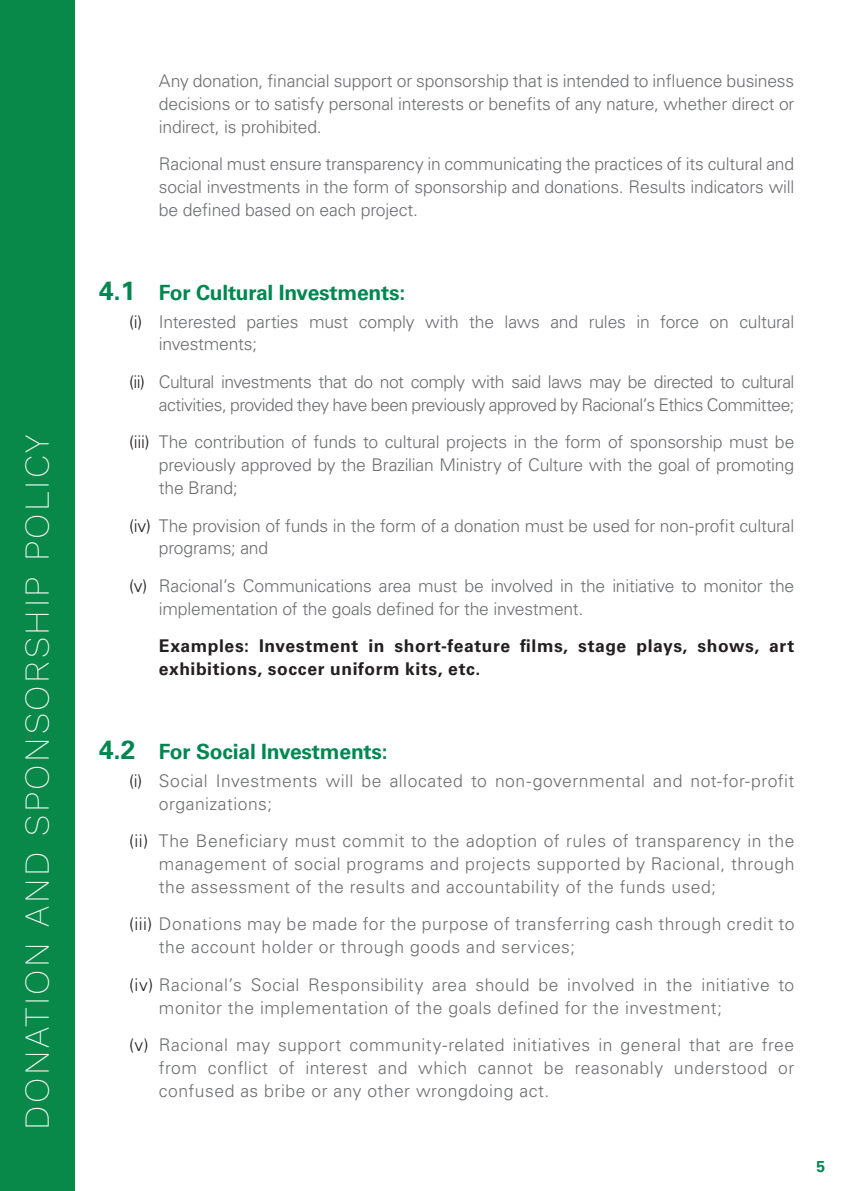
<style>
.page{position:relative;width:844px;height:1191px;background:#fff}
.page>*{position:absolute;margin:0;border:0;box-sizing:border-box;transform-origin:0 0}
.t1{font:100 35px "Work Sans";letter-spacing:.075em;color:#fff}
.t2{font:700 21px "Univers LT Std";letter-spacing:-.01em;color:#008751}
.Corpo{font:300 17.5px/22.8px "Univers LT Std";letter-spacing:-.005em;color:#6c6d70;text-align:justify}
.Corpo-2{font:300 17.5px/22.8px "Univers LT Std";letter-spacing:.03em;color:#6c6d70}
.Corpo-3{font:300 17.5px/22.8px "Univers LT Std";letter-spacing:-.03em;color:#6c6d70;text-align:right}
.Corpo-4{font:700 17.5px/22.8px "Univers LT Std";letter-spacing:.03em;color:#231f20}
.t3{font:700 15.75px "Univers LT Std";color:#008751}
.s1{font-size:26.25px}
.s2{color:#231f20}
</style>
<div class="page">
<div style="left:0;top:0;width:74px;height:1191px;background:#098949"></div>
<h1 class="t1" style="left:16px;top:1129px;width:697px;rotate:-90deg">DONATION AND SPONSORSHIP POLICY</h1>
<p class="Corpo" style="left:159px;top:70px;width:637px">Any donation, financial support or sponsorship that is intended to influence business decisions or to satisfy personal interests or benefits of any nature, whether direct or indirect, is prohibited.</p>
<p class="Corpo" style="left:159px;top:153px;width:636px">Racional must ensure transparency in communicating the practices of its cultural and social investments in the form of sponsorship and donations. Results indicators will be defined based on each project.</p>
<p class="t2" style="left:99px;top:280px;width:307px"><span class="s1">4.1</span> For Cultural Investments:</p>
<p class="Corpo" style="left:159px;top:310px;width:636px;text-indent:-30px"><span class="s2">(i)</span> Interested parties must comply with the laws and rules in force on cultural investments;</p>
<p class="Corpo-3" style="left:129px;top:370px;width:666px"><span class="s2">(ii)</span> Cultural investments that do not comply with said laws may be directed to cultural activities, provided they have been previously approved by Racional’s Ethics Committee;</p>
<p class="Corpo" style="left:159px;top:431px;width:637px;text-indent:-30px"><span class="s2">(iii)</span> The contribution of funds to cultural projects in the form of sponsorship must be previously approved by the Brazilian Ministry of Culture with the goal of promoting the Brand;</p>
<p class="Corpo" style="left:159px;top:514px;width:637px;text-indent:-30px"><span class="s2">(iv)</span> The provision of funds in the form of a donation must be used for non-profit cultural programs; and</p>
<p class="Corpo" style="left:159px;top:574px;width:636px;text-indent:-30px"><span class="s2">(v)</span> Racional’s Communications area must be involved in the initiative to monitor the implementation of the goals defined for the investment.</p>
<p class="Corpo-4" style="left:159px;top:635px;width:636px">Examples: Investment in short-feature films, stage plays, shows, art exhibitions, soccer uniform kits, etc.</p>
<p class="t2" style="left:99px;top:739px;width:290px"><span class="s1">4.2</span> For Social Investments:</p>
<p class="Corpo-2" style="left:159px;top:769px;width:636px;text-indent:-30px"><span class="s2">(i)</span> Social Investments will be allocated to non-governmental and not-for-profit organizations;</p>
<p class="Corpo" style="left:159px;top:829px;width:637px;text-indent:-30px"><span class="s2">(ii)</span> The Beneficiary must commit to the adoption of rules of transparency in the management of social programs and projects supported by Racional, through the assessment of the results and accountability of the funds used;</p>
<p class="Corpo-2" style="left:159px;top:913px;width:637px;text-indent:-30px"><span class="s2">(iii)</span> Donations may be made for the purpose of transferring cash through credit to the account holder or through goods and services;</p>
<p class="Corpo-2" style="left:159px;top:973px;width:636px;text-indent:-30px"><span class="s2">(iv)</span> Racional’s Social Responsibility area should be involved in the initiative to monitor the implementation of the goals defined for the investment;</p>
<p class="Corpo" style="left:159px;top:1033px;width:636px;text-indent:-30px"><span class="s2">(v)</span> Racional may support community-related initiatives in general that are free from conflict of interest and which cannot be reasonably understood or confused as bribe or any other wrongdoing act.</p>
<p class="t3" style="left:816px;top:1157px;width:10px">5</p>
</div>
